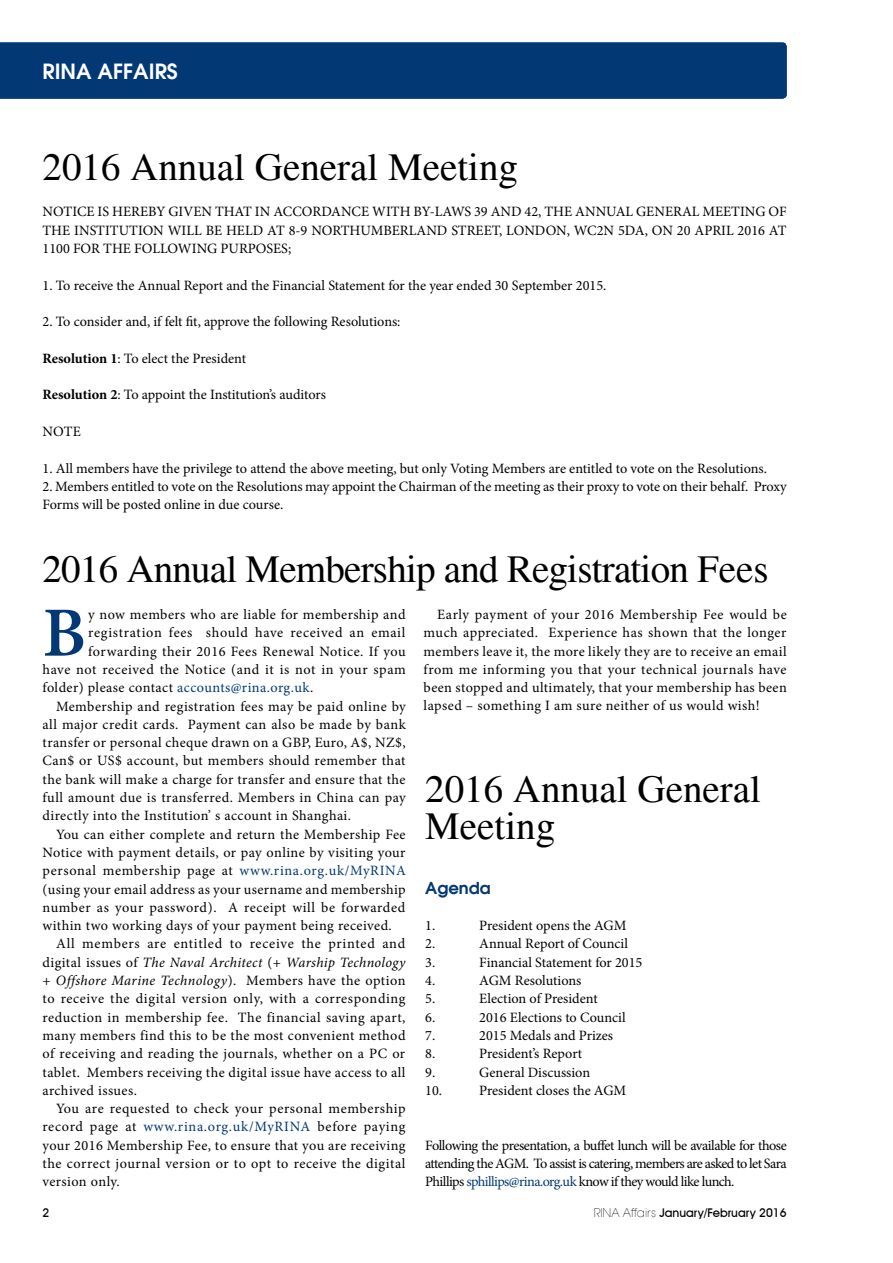
<style>
.page{position:relative;width:893px;height:1263px;background:#fff}
.page>*{position:absolute;margin:0;border:0;box-sizing:border-box;transform-origin:0 0}
.t1{font:600 70.5px "Minion Pro";color:#023874}
.t2{font:39px/36.6px "Times";color:#000}
.t3{font:39px "Times";letter-spacing:-.02em;color:#000}
.t4{font:600 21px "Avant Garde";color:#fff}
.t5{font:600 16.5px "Avant Garde";color:#023874}
.t6{font:14.25px/18.3px "Minion Pro";letter-spacing:.025em;color:#000;text-align:justify}
.t7{font:14.25px/18.3px "Minion Pro";letter-spacing:-.005em;color:#000}
.t8{font:14.25px "Minion Pro";color:#000}
.t9{font:14.25px "Minion Pro";letter-spacing:.045em;color:#000}
.t10{font:italic 14.25px "Minion Pro";letter-spacing:.025em;color:#000}
.t11{font:14.25px "Minion Pro";letter-spacing:-.01em;color:#000}
.t12{font:14.25px "Minion Pro";letter-spacing:.05em;color:#000}
.t13{font:500 12px "Avant Garde IT Cby BT";color:#000}
.s1{font-weight:700}
.s2{color:#023874}
.s3{font-style:normal}
.s4{font-family:"Avant Garde LT";font-weight:200}
</style>
<div class="page">
<div style="left:0;top:42px;width:787px;height:57px;background:#023874"></div>
<h3 class="t4" style="left:43px;top:57px;width:137px">RINA AFFAIRS</h3>
<h2 class="t2" style="left:43px;top:149px;width:477px">2016 Annual General Meeting</h2>
<p class="t6" style="left:43px;top:203px;width:746px">NOTICE IS HEREBY GIVEN THAT IN ACCORDANCE WITH BY-LAWS 39 AND 42, THE ANNUAL GENERAL MEETING OF THE INSTITUTION WILL BE HELD AT 8-9 NORTHUMBERLAND STREET, LONDON, WC2N 5DA, ON 20 APRIL 2016 AT 1100 FOR THE FOLLOWING PURPOSES;</p>
<p class="t8" style="left:43px;top:275px;width:565px">1. To receive the Annual Report and the Financial Statement for the year ended 30 September 2015.</p>
<p class="t7" style="left:43px;top:313px;width:359px">2. To consider and, if felt fit, approve the following Resolutions:</p>
<p class="t8" style="left:43px;top:349px;width:205px"><span class="s1">Resolution 1</span>: To elect the President</p>
<p class="t11" style="left:43px;top:385px;width:285px"><span class="s1">Resolution 2</span>: To appoint the Institution’s auditors</p>
<p class="t6" style="left:43px;top:422px;width:21px">Note</p>
<p class="t7" style="left:43px;top:459px;width:726px">1. All members have the privilege to attend the above meeting, but only Voting Members are entitled to vote on the Resolutions.</p>
<p class="t7" style="left:43px;top:477px;width:746px">2. Members entitled to vote on the Resolutions may appoint the Chairman of the meeting as their proxy to vote on their behalf. Proxy<br>Forms will be posted online in due course.</p>
<h2 class="t3" style="left:43px;top:547px;width:727px">2016 Annual Membership and Registration Fees</h2>
<h1 class="t1" style="left:43px;top:584px;width:45px">B</h1>
<p class="t6" style="left:88px;top:605px;width:319px">y now members who are liable for membership and</p>
<p class="t9" style="left:88px;top:623px;width:319px">registration fees should have received an email</p>
<p class="t6" style="left:88px;top:642px;width:319px">forwarding their 2016 Fees Renewal Notice. If you</p>
<p class="t6" style="left:43px;top:660px;width:365px">have not received the Notice (and it is not in your spam</p>
<p class="t6" style="left:43px;top:679px;width:272px">folder) please contact <span class="s2">accounts@rina.org.uk</span>.</p>
<p class="t6" style="left:56px;top:697px;width:351px">Membership and registration fees may be paid online by</p>
<p class="t6" style="left:43px;top:715px;width:365px">all major credit cards. Payment can also be made by bank</p>
<p class="t6" style="left:43px;top:733px;width:365px">transfer or personal cheque drawn on a GBP, Euro, A$, NZ$,</p>
<p class="t6" style="left:43px;top:752px;width:364px">Can$ or US$ account, but members should remember that</p>
<p class="t6" style="left:43px;top:770px;width:365px">the bank will make a charge for transfer and ensure that the</p>
<p class="t6" style="left:43px;top:788px;width:365px">full amount due is transferred. Members in China can pay</p>
<p class="t6" style="left:43px;top:807px;width:310px">directly into the Institution’ s account in Shanghai.</p>
<p class="t6" style="left:56px;top:825px;width:351px">You can either complete and return the Membership Fee</p>
<p class="t6" style="left:43px;top:843px;width:365px">Notice with payment details, or pay online by visiting your</p>
<p class="t9" style="left:43px;top:861px;width:365px">personal membership page at <span class="s2">www.rina.org.uk/MyRINA</span></p>
<p class="t6" style="left:43px;top:880px;width:365px">(using your email address as your username and membership</p>
<p class="t6" style="left:43px;top:898px;width:364px">number as your password). A receipt will be forwarded</p>
<p class="t6" style="left:43px;top:916px;width:351px">within two working days of your payment being received.</p>
<p class="t12" style="left:56px;top:934px;width:351px">All members are entitled to receive the printed and</p>
<p class="t10" style="left:43px;top:952px;width:365px"><span class="s3">digital issues of</span> The Naval Architect <span class="s3">(+</span> Warship Technology</p>
<p class="t10" style="left:43px;top:971px;width:364px"><span class="s3">+</span> Offshore Marine Technology<span class="s3">). Members have the option</span></p>
<p class="t9" style="left:43px;top:989px;width:365px">to receive the digital version only, with a corresponding</p>
<p class="t6" style="left:43px;top:1008px;width:364px">reduction in membership fee. The financial saving apart,</p>
<p class="t6" style="left:43px;top:1026px;width:365px">many members find this to be the most convenient method</p>
<p class="t6" style="left:43px;top:1044px;width:364px">of receiving and reading the journals, whether on a PC or</p>
<p class="t6" style="left:43px;top:1063px;width:365px">tablet. Members receiving the digital issue have access to all</p>
<p class="t6" style="left:43px;top:1081px;width:96px">archived issues.</p>
<p class="t6" style="left:56px;top:1099px;width:351px">You are requested to check your personal membership</p>
<p class="t9" style="left:43px;top:1117px;width:364px">record page at <span class="s2">www.rina.org.uk/MyRINA</span> before paying</p>
<p class="t6" style="left:43px;top:1136px;width:365px">your 2016 Membership Fee, to ensure that you are receiving</p>
<p class="t6" style="left:43px;top:1154px;width:365px">the correct journal version or to opt to receive the digital</p>
<p class="t6" style="left:43px;top:1173px;width:79px">version only.</p>
<p class="t6" style="left:424px;top:605px;width:365px;text-indent:13px">Early payment of your 2016 Membership Fee would be much appreciated. Experience has shown that the longer members leave it, the more likely they are to receive an email from me informing you that your technical journals have been stopped and ultimately, that your membership has been lapsed – something I am sure neither of us would wish!</p>
<h2 class="t2" style="left:425px;top:771px;width:337px">2016 Annual General<br>Meeting</h2>
<p class="t5" style="left:425px;top:876px;width:67px">AGENDA</p>
<p class="t6" style="left:425px;top:916px;width:12px">1.</p>
<p class="t8" style="left:479px;top:916px;width:149px">President opens the AGM</p>
<p class="t6" style="left:425px;top:935px;width:12px">2.</p>
<p class="t8" style="left:479px;top:934px;width:150px">Annual Report of Council</p>
<p class="t6" style="left:425px;top:953px;width:12px">3.</p>
<p class="t8" style="left:479px;top:953px;width:165px">Financial Statement for 2015</p>
<p class="t6" style="left:425px;top:971px;width:12px">4.</p>
<p class="t7" style="left:479px;top:971px;width:104px">AGM Resolutions</p>
<p class="t6" style="left:425px;top:990px;width:12px">5.</p>
<p class="t8" style="left:479px;top:989px;width:120px">Election of President</p>
<p class="t6" style="left:425px;top:1008px;width:12px">6.</p>
<p class="t8" style="left:479px;top:1007px;width:148px">2016 Elections to Council</p>
<p class="t6" style="left:425px;top:1026px;width:12px">7.</p>
<p class="t8" style="left:479px;top:1026px;width:135px">2015 Medals and Prizes</p>
<p class="t6" style="left:425px;top:1045px;width:12px">8.</p>
<p class="t8" style="left:479px;top:1044px;width:104px">President’s Report</p>
<p class="t6" style="left:425px;top:1063px;width:12px">9.</p>
<p class="t8" style="left:479px;top:1062px;width:112px">General Discussion</p>
<p class="t6" style="left:425px;top:1081px;width:18px">10.</p>
<p class="t8" style="left:479px;top:1081px;width:149px">President closes the AGM</p>
<p class="t6" style="left:425px;top:1136px;width:363px">Following the presentation, a buffet lunch will be available for those attending the AGM. To assist is catering, members are asked to let Sara Phillips <span class="s2">sphillips@rina.org.uk</span> know if they would like lunch.</p>
<p class="t13" style="left:43px;top:1205px;width:8px">2</p>
<p class="t13" style="left:594px;top:1205px;width:194px"><span class="s4">Rina Affairs</span> January/February 2016</p>
</div>
